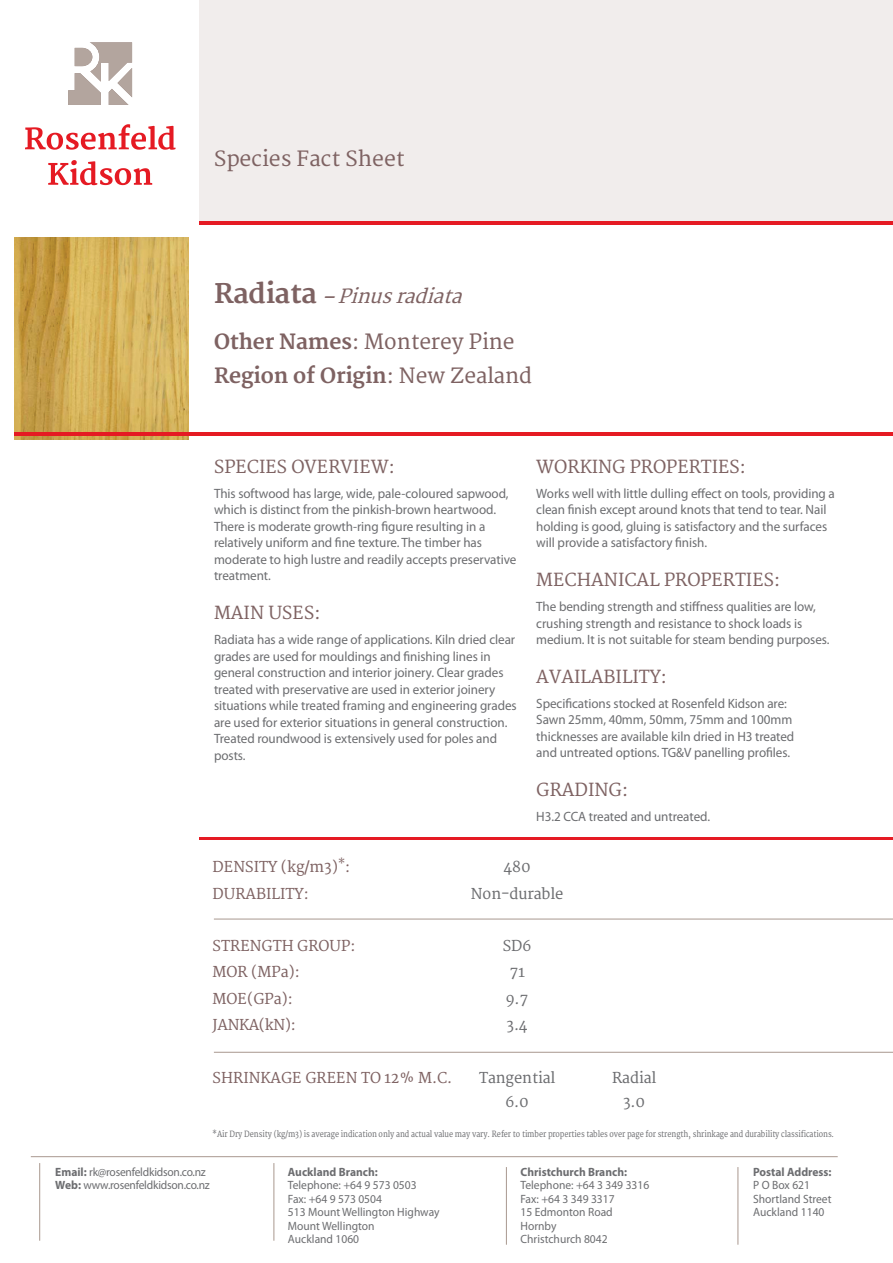
<style>
.page{position:relative;width:893px;height:1263px;background:#fff}
.page>*{position:absolute;margin:0;border:0;box-sizing:border-box;transform-origin:0 0}
.t1{font:700 21px/34.2px "Merriweather";letter-spacing:-.005em;color:#7e6262}
.t2{font:21px "Merriweather";color:#7e6262}
.t3{font:italic 19.5px "Merriweather";color:#7e6262}
.t4{font:18px "Merriweather";letter-spacing:-.005em;color:#7e6262}
.t5{font:15px "Merriweather";letter-spacing:-.005em;color:#7e6262}
.t6{font:15px "Merriweather";letter-spacing:-.005em;color:#6c6d70}
.t7{font:13.5px/16.5px "Myriad Pro";letter-spacing:-.005em;color:#6c6d70}
.t8{font:12px/13.5px "Myriad Pro";color:#6c6d70;scale:.96 1}
.t9{font:12px/13.5px "Myriad Pro";letter-spacing:-.02em;color:#6c6d70;scale:.96 1}
.t10{font:8.55px "Merriweather";letter-spacing:-.005em;color:#6c6d70;scale:.85 1}
.s1{font-weight:700;font-style:normal;font-size:27px}
.s2{font-weight:400}
.s3{font-weight:700}
</style>
<div class="page">
<img style="left:14px;top:238px;width:174px;height:201px">
<div style="left:199px;top:0;width:694px;height:223px;background:#f1edec"></div>
<svg style="left:25px;top:124px;width:151px;height:26px"></svg>
<svg style="left:48px;top:160px;width:104px;height:25px"></svg>
<svg style="left:68px;top:42px;width:64px;height:63px"></svg>
<hr style="left:199px;top:221px;width:694px;height:3px;background:#e51a23">
<hr style="left:199px;top:838px;width:694px;height:2px;background:#e51a23">
<hr style="left:14px;top:432px;width:879px;height:4px;background:#e51a23">
<hr style="left:214px;top:919px;width:679px;height:1px;background:#a9988f">
<hr style="left:214px;top:1052px;width:679px;height:1px;background:#a9988f">
<hr style="left:31px;top:1156px;width:807px;height:1px;background:#a9988f">
<hr style="left:274px;top:1163px;width:1px;height:78px;background:#a9988f">
<hr style="left:39px;top:1163px;width:1px;height:78px;background:#a9988f">
<hr style="left:506px;top:1167px;width:1px;height:78px;background:#a9988f">
<hr style="left:738px;top:1167px;width:1px;height:78px;background:#a9988f">
<p class="t2" style="left:214px;top:145px;width:192px">Species Fact Sheet</p>
<p class="t3" style="left:214px;top:284px;width:256px"><span class="s1">R a d i a t a</span> –Pinusradiata</p>
<p class="t1" style="left:214px;top:324px;width:319px">Other Names<span class="s2">: Monterey Pine<br></span>Region of Origin<span class="s2">: New Zealand</span></p>
<p class="t4" style="left:214px;top:456px;width:182px">SPECIES OVERVIEW:</p>
<p class="t7" style="left:214px;top:485px;width:304px">This softwood has large, wide, pale-coloured sapwood, which is distinct from the pinkish-brown heartwood.<br>There is moderate growth-ring figure resulting in a relatively uniform and fine texture. The timber has moderate to high lustre and readily accepts preservative treatment.</p>
<p class="t4" style="left:214px;top:602px;width:108px">MAIN USES:</p>
<p class="t7" style="left:214px;top:632px;width:304px">Radiata has a wide range of applications. Kiln dried clear grades are used for mouldings and finishing lines in general construction and interior joinery. Clear grades treated with preservative are used in exterior joinery situations while treated framing and engineering grades are used for exterior situations in general construction.<br>Treated roundwood is extensively used for poles and posts.</p>
<p class="t4" style="left:536px;top:456px;width:211px">WORKING PROPERTIES:</p>
<p class="t7" style="left:536px;top:485px;width:300px">Works well with little dulling effect on tools, providing a clean finish except around knots that tend to tear. Nail holding is good, gluing is satisfactory and the surfaces will provide a satisfactory finish.</p>
<p class="t4" style="left:536px;top:569px;width:245px">MECHANICAL PROPERTIES:</p>
<p class="t7" style="left:536px;top:599px;width:295px">The bending strength and stiffness qualities are low, crushing strength and resistance to shock loads is medium. It is not suitable for steam bending purposes.</p>
<p class="t4" style="left:536px;top:665px;width:132px">AVAILABILITY:</p>
<p class="t7" style="left:536px;top:695px;width:260px">Specifications stocked at Rosenfeld Kidson are:<br>Sawn 25mm, 40mm, 50mm, 75mm and 100mm thicknesses are available kiln dried in H3 treated and untreated options. TG&amp;V panelling profiles.</p>
<p class="t4" style="left:536px;top:778px;width:93px">GRADING:</p>
<p class="t7" style="left:536px;top:808px;width:175px">H3.2 CCA treated and untreated.</p>
<p class="t5" style="left:213px;top:858px;width:139px">DENSITY (kg/m3)<sup>*</sup>:</p>
<p class="t6" style="left:503px;top:858px;width:29px">480</p>
<p class="t5" style="left:213px;top:884px;width:98px">DURABILITY:</p>
<p class="t6" style="left:471px;top:884px;width:94px">Non-durable</p>
<p class="t5" style="left:213px;top:936px;width:144px">STRENGTH GROUP:</p>
<p class="t6" style="left:503px;top:936px;width:30px">SD6</p>
<p class="t5" style="left:213px;top:963px;width:89px">MOR (MPa):</p>
<p class="t6" style="left:509px;top:963px;width:17px">71</p>
<p class="t5" style="left:213px;top:989px;width:82px">MOE(GPa):</p>
<p class="t6" style="left:506px;top:989px;width:24px">9.7</p>
<p class="t5" style="left:213px;top:1016px;width:85px">JANKA(kN):</p>
<p class="t6" style="left:506px;top:1016px;width:23px">3.4</p>
<p class="t5" style="left:213px;top:1069px;width:241px">SHRINKAGE GREEN TO 12% M.C.</p>
<p class="t6" style="left:479px;top:1069px;width:78px">Tangential</p>
<p class="t6" style="left:612px;top:1069px;width:46px">Radial</p>
<p class="t6" style="left:505px;top:1092px;width:25px">6.0</p>
<p class="t6" style="left:623px;top:1092px;width:24px">3.0</p>
<p class="t10" style="left:213px;top:1129px;width:733px">*Air Dry Density (kg/m3) is average indication only and actual value may vary. Refer to timber properties tables over page for strength, shrinkage and durability classifications.</p>
<p class="t9" style="left:55px;top:1165px;width:162px"><span class="s3">Email:</span> rk@rosenfeldkidson.co.nz<br><span class="s3">Web:</span> www.rosenfeldkidson.co.nz</p>
<p class="t8" style="left:288px;top:1165px;width:160px"><span class="s3">Auckland Branch:<br></span>Telephone: +64 9 573 0503<br>Fax: +64 9 573 0504<br>513 Mount Wellington Highway<br>Mount Wellington<br>Auckland 1060</p>
<p class="t8" style="left:521px;top:1165px;width:136px"><span class="s3">Christchurch Branch:<br></span>Telephone: +64 3 349 3316<br>Fax: +64 3 349 3317<br>15 Edmonton Road<br>Hornby<br>Christchurch 8042</p>
<p class="t8" style="left:753px;top:1165px;width:83px"><span class="s3">Postal Address:<br></span>P O Box 621<br>Shortland Street<br>Auckland 1140</p>
</div>
